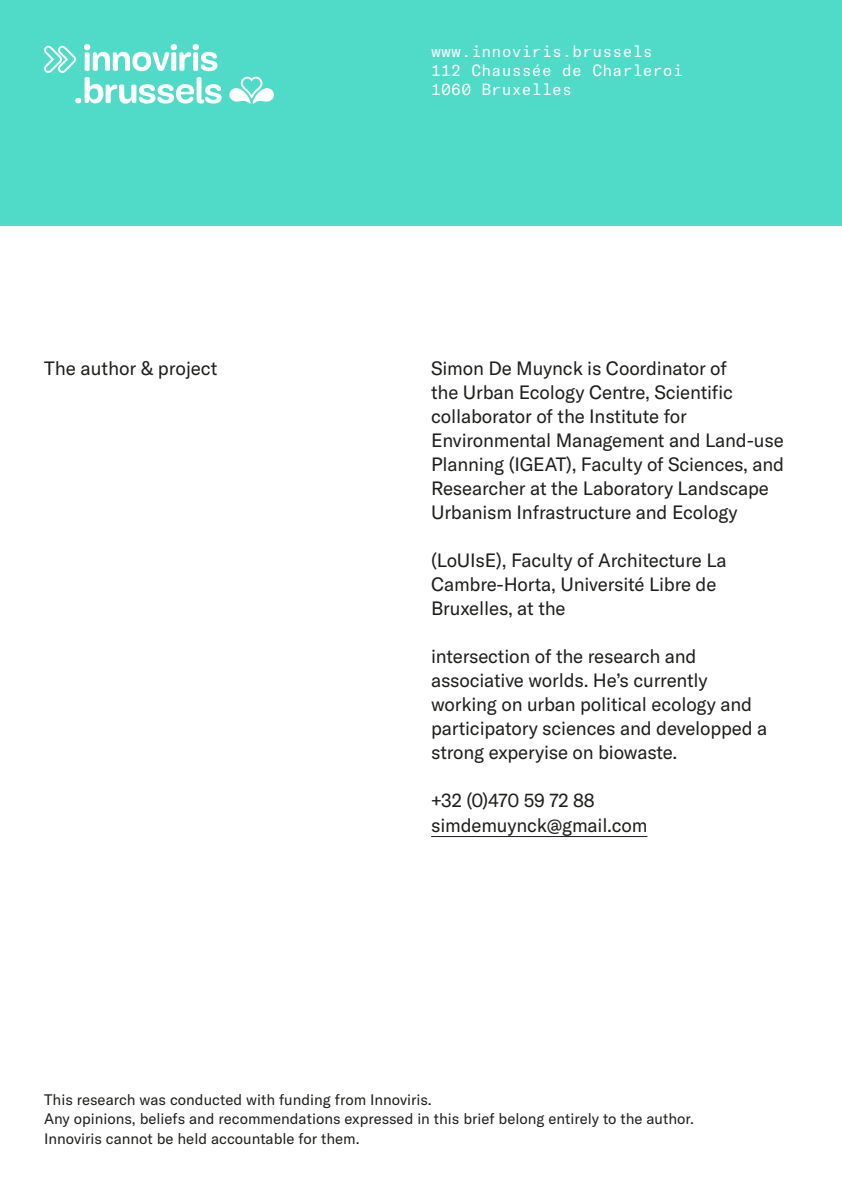
<style>
.page{position:relative;width:842px;height:1191px;background:#50dbc8}
.page>*{position:absolute;margin:0;border:0;box-sizing:border-box;transform-origin:0 0}
.t1{font:19px/24px "GT America";letter-spacing:-.01em;color:#1d1d1b}
.t2{font:16px/19.2px "GT America Mono";letter-spacing:.01em;color:#fff}
.t3{font:15px/19.2px "GT America";color:#1d1d1b}
</style>
<div class="page">
<div style="left:0;top:227px;width:842px;height:964px;background:#fff"></div>
<svg style="left:229px;top:77px;width:45px;height:27px"></svg>
<svg style="left:44px;top:44px;width:178px;height:60px"></svg>
<hr style="left:431px;top:836px;width:216px;height:1px;background:#1d1d1b">
<p class="t2" style="left:431px;top:42px;width:253px">www.innoviris.brussels<br>112 Chaussée de Charleroi<br>1060 Bruxelles</p>
<p class="t1" style="left:44px;top:357px;width:175px">The author &amp; project</p>
<p class="t1" style="left:431px;top:357px;width:355px">Simon De Muynck is Coordinator of<br>the Urban Ecology Centre, Scientific collaborator of the Institute for Environmental Management and Land-use Planning (IGEAT), Faculty of Sciences, and Researcher at the Laboratory Landscape Urbanism Infrastructure and Ecology</p>
<p class="t1" style="left:431px;top:549px;width:297px">(LoUIsE), Faculty of Architecture La<br>Cambre-Horta, Université Libre de<br>Bruxelles, at the</p>
<p class="t1" style="left:431px;top:645px;width:338px">intersection of the research and associative worlds. He’s currently working on urban political ecology and participatory sciences and developped a strong experyise on biowaste.</p>
<p class="t1" style="left:431px;top:789px;width:218px">+32 (0)470 59 72 88 simdemuynck@gmail.com</p>
<p class="t3" style="left:44px;top:1090px;width:651px">This research was conducted with funding from Innoviris.<br>Any opinions, beliefs and recommendations expressed in this brief belong entirely to the author.<br>Innoviris cannot be held accountable for them.</p>
</div>
